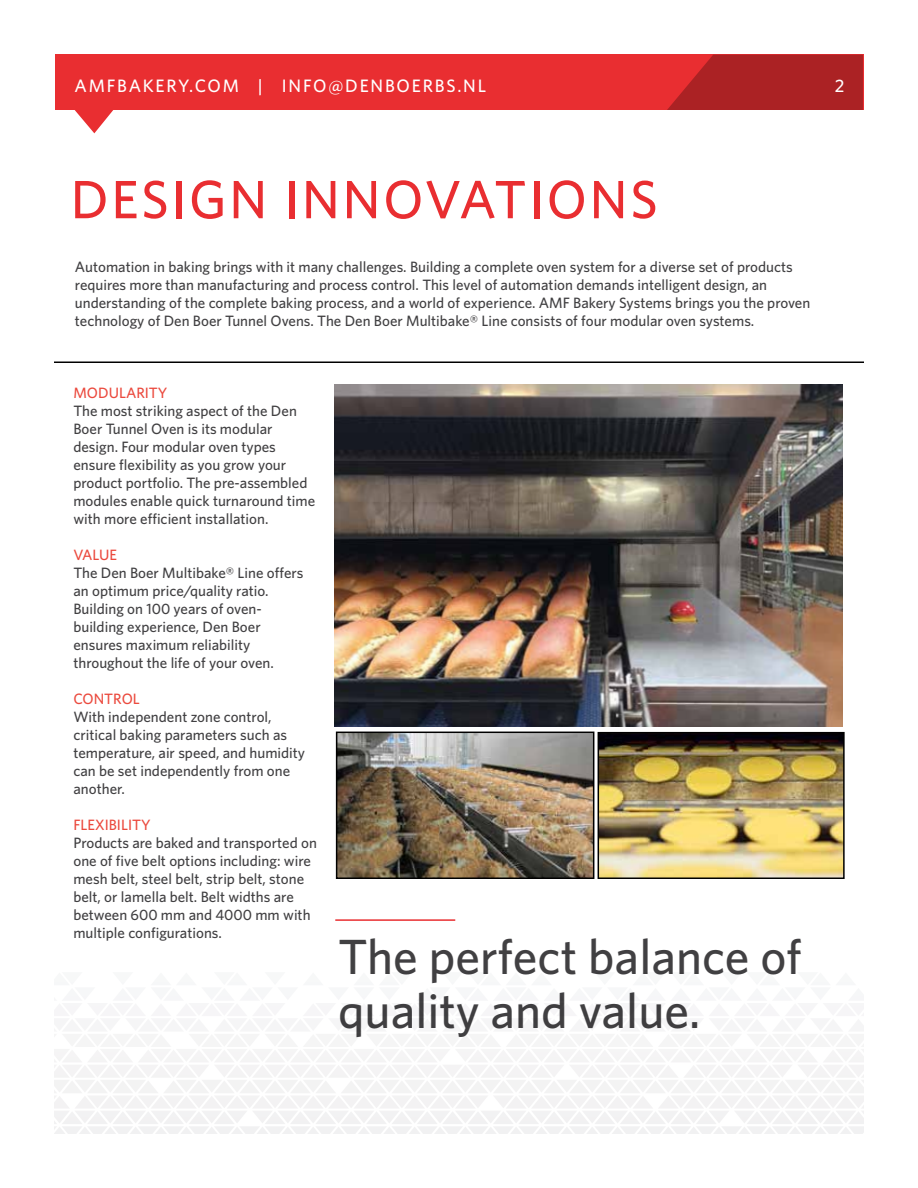
<style>
.page{position:relative;width:918px;height:1188px;background:#fff}
.page>*{position:absolute;margin:0;border:0;box-sizing:border-box;transform-origin:0 0}
.t1{font:500 54px "Whitney";letter-spacing:.05em;color:#e92e31}
.t2{font:500 49.5px/54px "Whitney";color:#414042}
.t3{font:500 18px "Whitney";letter-spacing:.1em;color:#fff}
.t4{font:500 15px/18px "Whitney";color:#414042}
.t5{font:500 15px "Whitney";color:#eb4a3e}
</style>
<div class="page">
<hr style="left:335px;top:919px;width:120px;height:2px;background:#e92e31">
<div style="left:55px;top:54px;width:808px;height:56px;background:#e92e31"></div>
<svg style="left:667px;top:55px;width:196px;height:55px;background:#b22325"></svg>
<svg style="left:74px;top:110px;width:40px;height:23px"></svg>
<hr style="left:54px;top:362px;width:810px;height:1px;background:#000">
<img style="left:335px;top:385px;width:507px;height:342px">
<img style="left:601px;top:735px;width:241px;height:141px">
<div style="left:598px;top:732px;width:247px;height:147px;border:2px solid #000"></div>
<img style="left:339px;top:735px;width:252px;height:141px">
<div style="left:336px;top:732px;width:258px;height:147px;border:2px solid #000"></div>
<p class="t3" style="left:75px;top:75px;width:413px">AMFBAKERY.COM | INFO@DENBOERBS.NL</p>
<p class="t3" style="left:835px;top:75px;width:11px">2</p>
<h1 class="t1" style="left:71px;top:167px;width:589px">DESIGN INNOVATIONS</h1>
<p class="t4" style="left:75px;top:258px;width:737px">Automation in baking brings with it many challenges. Building a complete oven system for a diverse set of products requires more than manufacturing and process control. This level of automation demands intelligent design, an understanding of the complete baking process, and a world of experience. AMF Bakery Systems brings you the proven technology of Den Boer Tunnel Ovens. The Den Boer Multibake® Line consists of four modular oven systems.</p>
<p class="t5" style="left:73px;top:384px;width:96px">MODULARITY</p>
<p class="t4" style="left:73px;top:402px;width:243px">The most striking aspect of the Den Boer Tunnel Oven is its modular design. Four modular oven types ensure flexibility as you grow your product portfolio. The pre-assembled modules enable quick turnaround time with more efficient installation.</p>
<p class="t5" style="left:73px;top:546px;width:45px">VALUE</p>
<p class="t4" style="left:73px;top:564px;width:231px">The Den Boer Multibake® Line offers an optimum price/quality ratio.<br>Building on 100 years of oven&shy;building experience, Den Boer ensures maximum reliability throughout the life of your oven.</p>
<p class="t5" style="left:73px;top:690px;width:68px">CONTROL</p>
<p class="t4" style="left:73px;top:708px;width:233px">With independent zone control, critical baking parameters such as temperature, air speed, and humidity can be set independently from one another.</p>
<p class="t5" style="left:73px;top:816px;width:79px">FLEXIBILITY</p>
<p class="t4" style="left:73px;top:834px;width:245px">Products are baked and transported on one of five belt options including: wire mesh belt, steel belt, strip belt, stone belt, or lamella belt. Belt widths are between 600 mm and 4000 mm with multiple configurations.</p>
<h2 class="t2" style="left:338px;top:929px;width:465px">The perfect balance of quality and value.</h2>
</div>
